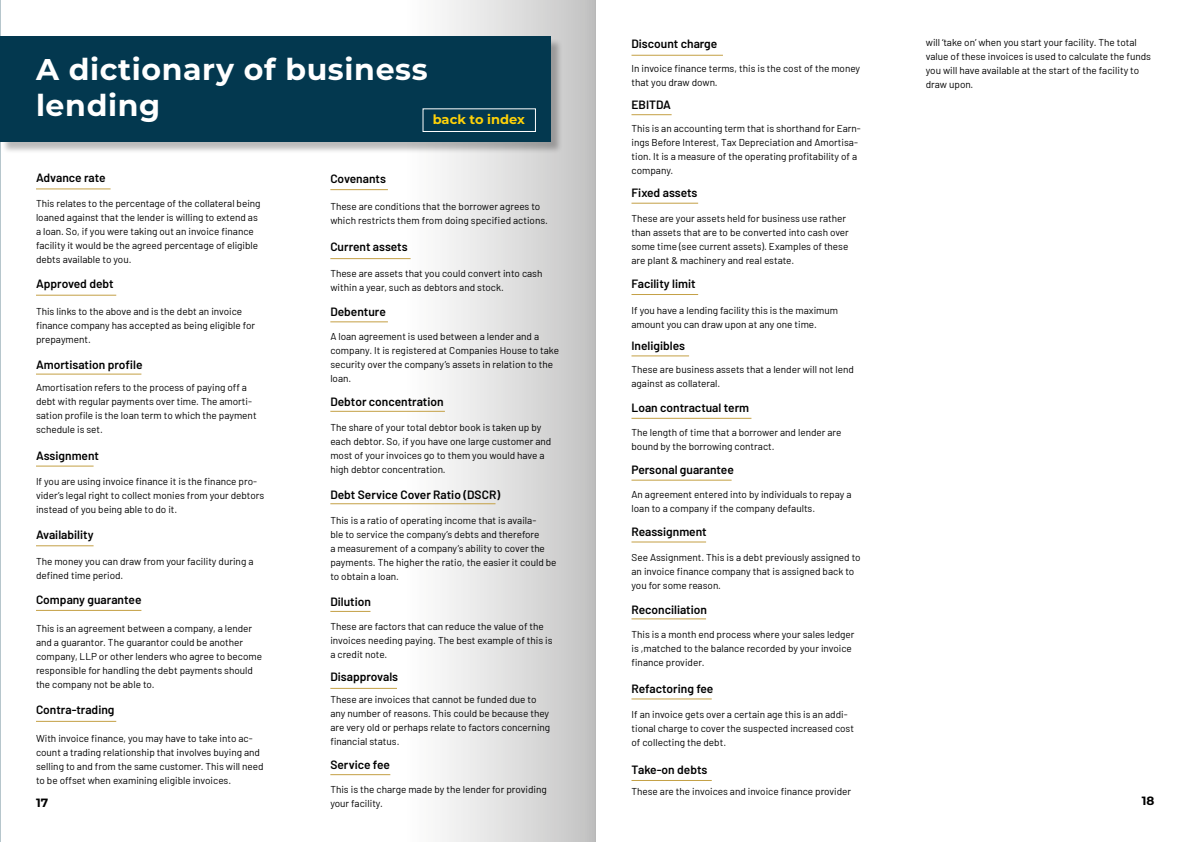
<style>
.page{position:relative;width:1191px;height:842px;background:#fff}
.page>*{position:absolute;margin:0;border:0;box-sizing:border-box;transform-origin:0 0}
.t1{font:700 30px/36px "Montserrat";letter-spacing:.02em;color:#fff}
.t2{font:700 13px "Montserrat";color:#ffd208}
.t3{font:600 12px "Barlow";color:#000}
.t4{font:700 12px "Montserrat";color:#000}
.t5{font:10px/14px "Barlow";color:#000}
</style>
<div class="page">
<svg style="left:0;top:0;width:596px;height:842px"></svg>
<div style="left:1px;top:38px;width:561px;height:116px;background:#000;opacity:.27"></div>
<div style="left:0;top:36px;width:550px;height:106px;background:#03384f"></div>
<hr style="left:36px;top:188px;width:75px;height:1px;background:#c4a045">
<hr style="left:36px;top:295px;width:80px;height:1px;background:#c4a045">
<hr style="left:36px;top:374px;width:105px;height:1px;background:#c4a045">
<hr style="left:36px;top:466px;width:58px;height:1px;background:#c4a045">
<hr style="left:36px;top:545px;width:58px;height:1px;background:#c4a045">
<hr style="left:36px;top:610px;width:105px;height:1px;background:#c4a045">
<hr style="left:36px;top:721px;width:80px;height:1px;background:#c4a045">
<hr style="left:330px;top:189px;width:58px;height:1px;background:#c4a045">
<hr style="left:330px;top:258px;width:80px;height:1px;background:#c4a045">
<hr style="left:330px;top:321px;width:58px;height:1px;background:#c4a045">
<hr style="left:330px;top:411px;width:115px;height:1px;background:#c4a045">
<hr style="left:330px;top:503px;width:165px;height:1px;background:#c4a045">
<hr style="left:330px;top:611px;width:40px;height:1px;background:#c4a045">
<hr style="left:330px;top:688px;width:67px;height:1px;background:#c4a045">
<hr style="left:631px;top:55px;width:92px;height:1px;background:#c4a045">
<hr style="left:631px;top:114px;width:40px;height:1px;background:#c4a045">
<hr style="left:631px;top:203px;width:67px;height:1px;background:#c4a045">
<hr style="left:631px;top:294px;width:67px;height:1px;background:#c4a045">
<hr style="left:631px;top:355px;width:58px;height:1px;background:#c4a045">
<hr style="left:631px;top:418px;width:120px;height:1px;background:#c4a045">
<hr style="left:631px;top:480px;width:100px;height:1px;background:#c4a045">
<hr style="left:631px;top:541px;width:75px;height:1px;background:#c4a045">
<hr style="left:631px;top:618px;width:75px;height:1px;background:#c4a045">
<hr style="left:631px;top:698px;width:80px;height:1px;background:#c4a045">
<hr style="left:330px;top:774px;width:60px;height:1px;background:#c4a045">
<hr style="left:631px;top:780px;width:80px;height:1px;background:#c4a045">
<div style="left:422px;top:108px;width:114px;height:24px;border:1px solid #fff"></div>
<p class="t5" style="left:926px;top:35px;width:227px">will ‘take on’ when you start your facility. The total value of these invoices is used to calculate the funds you will have available at the start of the facility to draw upon.</p>
<p class="t3" style="left:631px;top:35px;width:87px">Discount charge</p>
<p class="t5" style="left:631px;top:60px;width:230px">In invoice finance terms, this is the cost of the money that you draw down.</p>
<p class="t3" style="left:631px;top:96px;width:41px">EBITDA</p>
<p class="t5" style="left:631px;top:121px;width:231px">This is an accounting term that is shorthand for Earn&shy;ings Before Interest, Tax Depreciation and Amortisa&shy;tion. It is a measure of the operating profitability of a company.</p>
<p class="t3" style="left:631px;top:183px;width:67px">Fixed assets</p>
<p class="t5" style="left:631px;top:211px;width:219px">These are your assets held for business use rather than assets that are to be converted into cash over some time (see current assets). Examples of these are plant &amp; machinery and real estate.</p>
<p class="t3" style="left:631px;top:275px;width:66px">Facility limit</p>
<p class="t5" style="left:631px;top:302px;width:208px">If you have a lending facility this is the maximum amount you can draw upon at any one time.</p>
<p class="t3" style="left:631px;top:337px;width:55px">Ineligibles</p>
<p class="t5" style="left:631px;top:362px;width:224px">These are business assets that a lender will not lend against as collateral.</p>
<p class="t3" style="left:631px;top:399px;width:119px">Loan contractual term</p>
<p class="t5" style="left:631px;top:424px;width:211px">The length of time that a borrower and lender are bound by the borrowing contract.</p>
<p class="t3" style="left:631px;top:461px;width:104px">Personal guarantee</p>
<p class="t5" style="left:631px;top:487px;width:221px">An agreement entered into by individuals to repay a loan to a company if the company defaults.</p>
<p class="t3" style="left:631px;top:523px;width:77px">Reassignment</p>
<p class="t5" style="left:631px;top:549px;width:231px">See Assignment. This is a debt previously assigned to an invoice finance company that is assigned back to you for some reason.</p>
<p class="t3" style="left:631px;top:601px;width:77px">Reconciliation</p>
<p class="t5" style="left:631px;top:627px;width:224px">This is a month end process where your sales ledger is ,matched to the balance recorded by your invoice finance provider.</p>
<p class="t3" style="left:631px;top:680px;width:83px">Refactoring fee</p>
<p class="t5" style="left:631px;top:707px;width:224px">If an invoice gets over a certain age this is an addi&shy;tional charge to cover the suspected increased cost of collecting the debt.</p>
<h1 class="t1" style="left:36px;top:50px;width:393px">A dictionary of business lending</h1>
<h2 class="t2" style="left:433px;top:110px;width:94px">back to index</h2>
<p class="t3" style="left:36px;top:169px;width:71px">Advance rate</p>
<p class="t3" style="left:330px;top:170px;width:57px">Covenants</p>
<p class="t5" style="left:330px;top:199px;width:219px">These are conditions that the borrower agrees to which restricts them from doing specified actions.</p>
<p class="t3" style="left:330px;top:238px;width:79px">Current assets</p>
<p class="t5" style="left:330px;top:266px;width:214px">These are assets that you could convert into cash within a year, such as debtors and stock.</p>
<p class="t3" style="left:330px;top:303px;width:57px">Debenture</p>
<p class="t5" style="left:330px;top:328px;width:230px">A loan agreement is used between a lender and a company. It is registered at Companies House to take security over the company’s assets in relation to the loan.</p>
<p class="t3" style="left:330px;top:393px;width:115px">Debtor concentration</p>
<p class="t5" style="left:330px;top:420px;width:222px">The share of your total debtor book is taken up by each debtor. So, if you have one large customer and most of your invoices go to them you would have a high debtor concentration.</p>
<p class="t3" style="left:330px;top:485px;width:171px">Debt Service Cover Ratio (DSCR)</p>
<p class="t5" style="left:330px;top:513px;width:228px">This is a ratio of operating income that is availa-<br>ble to service the company’s debts and therefore<br>a measurement of a company’s ability to cover the payments. The higher the ratio, the easier it could be to obtain a loan.</p>
<p class="t3" style="left:330px;top:593px;width:42px">Dilution</p>
<p class="t5" style="left:330px;top:618px;width:224px">These are factors that can reduce the value of the invoices needing paying. The best example of this is a credit note.</p>
<p class="t3" style="left:330px;top:668px;width:69px">Disapprovals</p>
<p class="t5" style="left:330px;top:691px;width:221px">These are invoices that cannot be funded due to any number of reasons. This could be because they are very old or perhaps relate to factors concerning financial status.</p>
<p class="t5" style="left:36px;top:195px;width:226px">This relates to the percentage of the collateral being loaned against that the lender is willing to extend as a loan. So, if you were taking out an invoice finance facility it would be the agreed percentage of eligible debts available to you.</p>
<p class="t3" style="left:36px;top:275px;width:79px">Approved debt</p>
<p class="t5" style="left:36px;top:303px;width:221px">This links to the above and is the debt an invoice finance company has accepted as being eligible for prepayment.</p>
<p class="t3" style="left:36px;top:356px;width:108px">Amortisation profile</p>
<p class="t5" style="left:36px;top:380px;width:222px">Amortisation refers to the process of paying off a debt with regular payments over time. The amorti&shy;sation profile is the loan term to which the payment schedule is set.</p>
<p class="t3" style="left:36px;top:447px;width:65px">Assignment</p>
<p class="t5" style="left:36px;top:474px;width:230px">If you are using invoice finance it is the finance pro&shy;vider’s legal right to collect monies from your debtors instead of you being able to do it.</p>
<p class="t3" style="left:36px;top:526px;width:59px">Availability</p>
<p class="t5" style="left:36px;top:554px;width:219px">The money you can draw from your facility during a defined time period.</p>
<p class="t3" style="left:36px;top:591px;width:107px">Company guarantee</p>
<p class="t5" style="left:36px;top:620px;width:227px">This is an agreement between a company, a lender and a guarantor. The guarantor could be another company, LLP or other lenders who agree to become responsible for handling the debt payments should the company not be able to.</p>
<p class="t3" style="left:36px;top:701px;width:80px">Contra-trading</p>
<p class="t5" style="left:36px;top:730px;width:229px">With invoice finance, you may have to take into ac&shy;count a trading relationship that involves buying and selling to and from the same customer. This will need to be offset when examining eligible invoices.</p>
<p class="t3" style="left:330px;top:756px;width:61px">Service fee</p>
<p class="t5" style="left:330px;top:782px;width:218px">This is the charge made by the lender for providing your facility.</p>
<p class="t3" style="left:631px;top:761px;width:77px">Take-on debts</p>
<p class="t5" style="left:631px;top:784px;width:221px">These are the invoices and invoice finance provider</p>
<p class="t4" style="left:36px;top:794px;width:14px">17</p>
<p class="t4" style="left:1142px;top:792px;width:14px">18</p>
</div>
